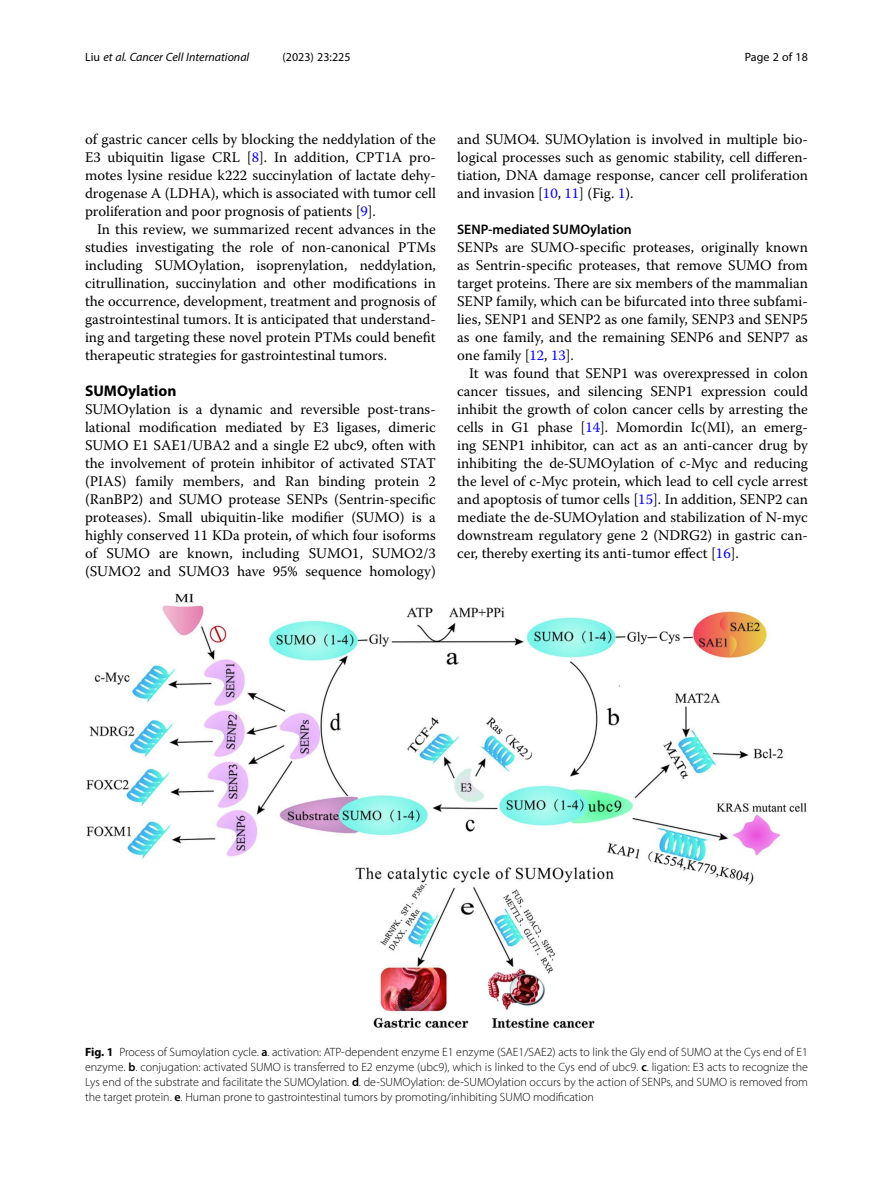
<style>
.page{position:relative;width:893px;height:1191px;background:#fff}
.page>*{position:absolute;margin:0;border:0;box-sizing:border-box;transform-origin:0 0}
.Head_1{font:700 15.45px "Myriad Pro";color:#000}
.Body_Text_Indent{font:14.7px/18px "Warnock Pro";color:#000;text-align:justify}
.Body_Text{font:14.7px/18px "Warnock Pro";color:#000;text-align:justify}
.Head_2{font:600 13.8px "Myriad Pro";color:#000}
.Figure_Caption{font:300 12px/15px "Myriad Pro";color:#000;text-align:justify}
.t1{font:italic 12px "Myriad Pro";color:#000}
.t2{font:12px "Myriad Pro";color:#000}
.s1{font-style:normal}
.s2{color:#00f}
.s3{font-weight:700}
.s4{font-weight:600}
</style>
<div class="page">
<img style="left:86px;top:593px;width:721px;height:436px">
<p class="t1" style="left:85px;top:50px;width:166px"><span class="s1">Liu</span> et al. Cancer Cell International</p>
<p class="t2" style="left:282px;top:50px;width:70px">(2023) 23:225</p>
<p class="t2" style="left:745px;top:50px;width:65px">Page 2 of 18</p>
<p class="Body_Text_Indent" style="left:85px;top:130px;width:352px">of gastric cancer cells by blocking the neddylation of the E3 ubiquitin ligase CRL [<span class="s2">8</span>]. In addition, CPT1A pro&shy;motes lysine residue k222 succinylation of lactate dehy&shy;drogenase A (LDHA), which is associated with tumor cell proliferation and poor prognosis of patients [<span class="s2">9</span>].</p>
<p class="Body_Text_Indent" style="left:85px;top:220px;width:352px;text-indent:12px">In this review, we summarized recent advances in the studies investigating the role of non-canonical PTMs including SUMOylation, isoprenylation, neddylation, citrullination, succinylation and other modifications in the occurrence, development, treatment and prognosis of gastrointestinal tumors. It is anticipated that understand&shy;ing and targeting these novel protein PTMs could benefit therapeutic strategies for gastrointestinal tumors.</p>
<p class="Head_1" style="left:85px;top:381px;width:93px">SUMOylation</p>
<p class="Body_Text" style="left:85px;top:400px;width:352px">SUMOylation is a dynamic and reversible post-trans&shy;lational modification mediated by E3 ligases, dimeric SUMO E1 SAE1/UBA2 and a single E2 ubc9, often with the involvement of protein inhibitor of activated STAT (PIAS) family members, and Ran binding protein 2 (RanBP2) and SUMO protease SENPs (Sentrin-specific proteases). Small ubiquitin-like modifier (SUMO) is a highly conserved 11 KDa protein, of which four isoforms of SUMO are known, including SUMO1, SUMO2/3 (SUMO2 and SUMO3 have 95% sequence homology)</p>
<p class="Body_Text" style="left:457px;top:130px;width:352px">and SUMO4. SUMOylation is involved in multiple bio&shy;logical processes such as genomic stability, cell differen&shy;tiation, DNA damage response, cancer cell proliferation and invasion [<span class="s2">10</span>, <span class="s2">11</span>] (Fig. <span class="s2">1</span>).</p>
<p class="Head_2" style="left:457px;top:221px;width:176px">SENP-mediated SUMOylation</p>
<p class="Body_Text" style="left:457px;top:238px;width:352px">SENPs are SUMO-specific proteases, originally known as Sentrin-specific proteases, that remove SUMO from target proteins. There are six members of the mammalian SENP family, which can be bifurcated into three subfami&shy;lies, SENP1 and SENP2 as one family, SENP3 and SENP5 as one family, and the remaining SENP6 and SENP7 as one family [<span class="s2">12</span>, <span class="s2">13</span>].</p>
<p class="Body_Text_Indent" style="left:457px;top:364px;width:352px;text-indent:12px">It was found that SENP1 was overexpressed in colon cancer tissues, and silencing SENP1 expression could inhibit the growth of colon cancer cells by arresting the cells in G1 phase [<span class="s2">14</span>]. Momordin Ic(MI), an emerg&shy;ing SENP1 inhibitor, can act as an anti-cancer drug by inhibiting the de-SUMOylation of c-Myc and reducing the level of c-Myc protein, which lead to cell cycle arrest and apoptosis of tumor cells [<span class="s2">15</span>]. In addition, SENP2 can mediate the de-SUMOylation and stabilization of N-myc downstream regulatory gene 2 (NDRG2) in gastric can&shy;cer, thereby exerting its anti-tumor effect [<span class="s2">16</span>].</p>
<p class="Figure_Caption" style="left:85px;top:1044px;width:724px"><span class="s3">Fig. 1</span> Process of Sumoylation cycle. <span class="s4">a</span>. activation: ATP-dependent enzyme E1 enzyme (SAE1/SAE2) acts to link the Gly end of SUMO at the Cys end of E1 enzyme. <span class="s4">b</span>. conjugation: activated SUMO is transferred to E2 enzyme (ubc9), which is linked to the Cys end of ubc9. <span class="s4">c</span>. ligation: E3 acts to recognize the Lys end of the substrate and facilitate the SUMOylation. <span class="s4">d</span>. de-SUMOylation: de-SUMOylation occurs by the action of SENPs, and SUMO is removed from the target protein. <span class="s4">e</span>. Human prone to gastrointestinal tumors by promoting/inhibiting SUMO modification</p>
</div>
